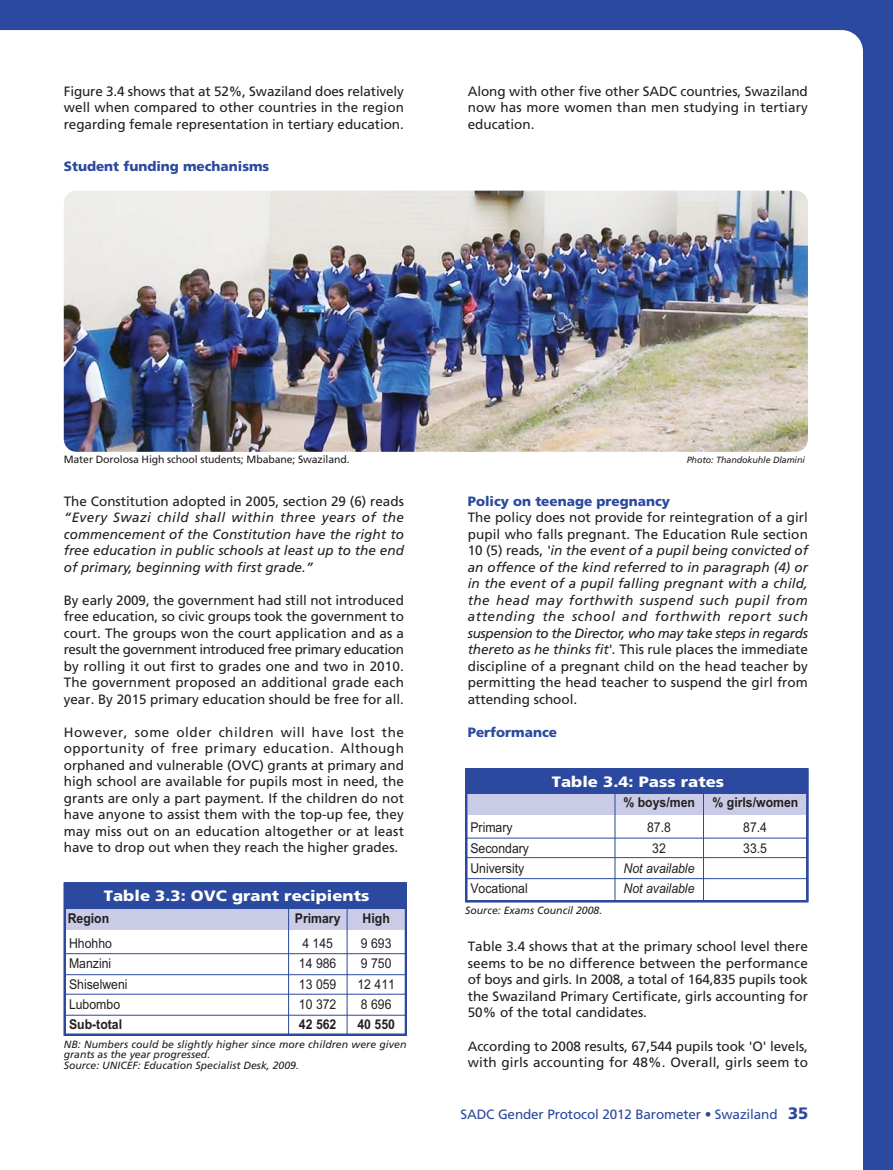
<style>
.page{position:relative;width:893px;height:1170px;background:#fff}
.page>*{position:absolute;margin:0;border:0;box-sizing:border-box;transform-origin:0 0}
.t1{font:900 15px "Frutiger LT Std";color:#fff;scale:1.11 1}
.t2{font:13.5px/16.5px "Frutiger LT Std";color:#231f20;text-align:justify}
.t3{font:italic 13.5px/16.5px "Frutiger LT Std";color:#231f20;text-align:justify}
.t4{font:13.5px/20.4px "Arial Narrow";color:#231f20;scale:1.11 1}
.t5{font:900 13.5px "Frutiger LT Std";color:#2b499e}
.t6{font:700 13.5px "Arial Narrow";color:#231f20;scale:1.11 1}
.t7{font:13.5px "Frutiger LT Std";letter-spacing:-.01em;color:#2b499e}
.t8{font:italic 13.5px/20.4px "Arial Narrow";color:#231f20;scale:1.11 1}
.t9{font:italic 10.5px/10.5px "Frutiger LT Std";color:#231f20}
.t10{font:10.5px "Frutiger LT Std";letter-spacing:-.01em;color:#231f20}
.t11{font:italic 9px "Frutiger LT Std";letter-spacing:-.01em;color:#231f20}
.s1{font-style:normal}
.s2{font-weight:900;font-size:16.5px}
</style>
<div class="page">
<div style="left:0;top:0;width:893px;height:1169px;background:#2b499e"></div>
<div style="left:0;top:30px;width:863px;height:1139px;background:#fff"></div>
<div style="left:64px;top:882px;width:343px;height:153px;background:#fff"></div>
<div style="left:64px;top:882px;width:343px;height:28px;background:#2b499e"></div>
<div style="left:65px;top:909px;width:341px;height:21px;background:#cacbe6"></div>
<hr style="left:347px;top:908px;width:1px;height:126px;background:#2b499e">
<hr style="left:64px;top:953px;width:342px;height:1px;background:#2b499e">
<div style="left:64px;top:882px;width:343px;height:153px;border:2px solid #2b499e"></div>
<hr style="left:288px;top:908px;width:1px;height:126px;background:#2b499e">
<hr style="left:65px;top:908px;width:1px;height:126px;background:#2b499e">
<hr style="left:64px;top:974px;width:342px;height:1px;background:#2b499e">
<hr style="left:64px;top:993px;width:342px;height:1px;background:#2b499e">
<hr style="left:64px;top:1014px;width:342px;height:1px;background:#2b499e">
<img style="left:64px;top:191px;width:744px;height:261px;border-radius:13px">
<div style="left:465px;top:768px;width:343px;height:134px;background:#fff"></div>
<div style="left:466px;top:768px;width:342px;height:26px;background:#2b499e"></div>
<div style="left:466px;top:793px;width:341px;height:21px;background:#cacbe6"></div>
<hr style="left:703px;top:793px;width:1px;height:108px;background:#2b499e">
<hr style="left:466px;top:837px;width:341px;height:1px;background:#2b499e">
<div style="left:465px;top:768px;width:343px;height:134px;border:2px solid #2b499e"></div>
<hr style="left:614px;top:793px;width:1px;height:108px;background:#2b499e">
<hr style="left:466px;top:793px;width:1px;height:108px;background:#2b499e">
<hr style="left:466px;top:857px;width:341px;height:1px;background:#2b499e">
<hr style="left:466px;top:878px;width:341px;height:1px;background:#2b499e">
<p class="t2" style="left:64px;top:84px;width:342px">Figure 3.4 shows that at 52%, Swaziland does relatively well when compared to other countries in the region regarding female representation in tertiary education.</p>
<p class="t5" style="left:64px;top:160px;width:207px">Student funding mechanisms</p>
<p class="t2" style="left:468px;top:84px;width:342px">Along with other five other SADC countries, Swaziland now has more women than men studying in tertiary education.</p>
<p class="t10" style="left:64px;top:455px;width:287px">Mater Dorolosa High school students; Mbabane; Swaziland.</p>
<p class="t11" style="left:687px;top:456px;width:120px">Photo: Thandokuhle Dlamini</p>
<p class="t2" style="left:64px;top:493px;width:342px">The Constitution adopted in 2005, section 29 (6) reads</p>
<p class="t3" style="left:64px;top:510px;width:342px">“Every Swazi child shall within three years of the commencement of the Constitution have the right to free education in public schools at least up to the end of primary, beginning with first grade.”</p>
<p class="t2" style="left:64px;top:592px;width:342px">By early 2009, the government had still not introduced free education, so civic groups took the government to court. The groups won the court application and as a result the government introduced free primary education by rolling it out first to grades one and two in 2010.<br>The government proposed an additional grade each year. By 2015 primary education should be free for all.</p>
<p class="t2" style="left:64px;top:724px;width:342px">However, some older children will have lost the opportunity of free primary education. Although orphaned and vulnerable (OVC) grants at primary and high school are available for pupils most in need, the grants are only a part payment. If the children do not have anyone to assist them with the top-up fee, they may miss out on an education altogether or at least have to drop out when they reach the higher grades.</p>
<p class="t1" style="left:104px;top:889px;width:241px">Table 3.3: OVC grant recipients</p>
<p class="t4" style="left:357px;top:934px;width:35px">9 693<br>9 750<br>12 411<br>8 696</p>
<p class="t6" style="left:357px;top:1019px;width:35px">40 550</p>
<p class="t6" style="left:68px;top:913px;width:39px">Region</p>
<p class="t6" style="left:295px;top:913px;width:43px">Primary</p>
<p class="t6" style="left:363px;top:913px;width:26px">High</p>
<p class="t4" style="left:299px;top:934px;width:35px">4 145<br>14 986<br>13 059<br>10 372</p>
<p class="t6" style="left:299px;top:1019px;width:35px">42 562</p>
<p class="t4" style="left:69px;top:934px;width:54px">Hhohho<br>Manzini<br>Shiselweni<br>Lubombo</p>
<p class="t6" style="left:69px;top:1019px;width:49px">Sub-total</p>
<p class="t9" style="left:64px;top:1039px;width:344px">NB: Numbers could be slightly higher since more children were given grants as the year progressed.<br>Source: UNICEF: Education Specialist Desk, 2009.</p>
<p class="t5" style="left:468px;top:495px;width:204px">Policy on teenage pregnancy</p>
<p class="t3" style="left:468px;top:510px;width:342px"><span class="s1">The policy does not provide for reintegration of a girl pupil who falls pregnant. The Education Rule section 10 (5) reads,</span> 'in the event of a pupil being convicted of an offence of the kind referred to in paragraph (4) or in the event of a pupil falling pregnant with a child, the head may forthwith suspend such pupil from attending the school and forthwith report such suspension to the Director, who may take steps in regards thereto as he thinks fit'. <span class="s1">This rule places the immediate discipline of a pregnant child on the head teacher by permitting the head teacher to suspend the girl from attending school.</span></p>
<p class="t5" style="left:468px;top:726px;width:91px">Performance</p>
<p class="t1" style="left:552px;top:775px;width:157px">Table 3.4: Pass rates</p>
<p class="t6" style="left:623px;top:797px;width:66px">% boys/men</p>
<p class="t6" style="left:712px;top:797px;width:79px">% girls/women</p>
<p class="t4" style="left:470px;top:818px;width:54px">Primary<br>Secondary<br>University<br>Vocational</p>
<p class="t4" style="left:647px;top:818px;width:23px;text-align:center">87.8<br>32</p>
<p class="t8" style="left:624px;top:859px;width:65px">Not available<br>Not available</p>
<p class="t9" style="left:465px;top:905px;width:139px">Source: Exams Council 2008.</p>
<p class="t4" style="left:743px;top:818px;width:23px">87.4<br>33.5</p>
<p class="t2" style="left:468px;top:939px;width:342px">Table 3.4 shows that at the primary school level there seems to be no difference between the performance of boys and girls. In 2008, a total of 164,835 pupils took the Swaziland Primary Certificate, girls accounting for 50% of the total candidates.</p>
<p class="t2" style="left:468px;top:1038px;width:342px">According to 2008 results, 67,544 pupils took 'O' levels, with girls accounting for 48%. Overall, girls seem to</p>
<p class="t7" style="left:460px;top:1108px;width:349px">SADC Gender Protocol 2012 Barometer • Swaziland <span class="s2">35</span></p>
</div>
